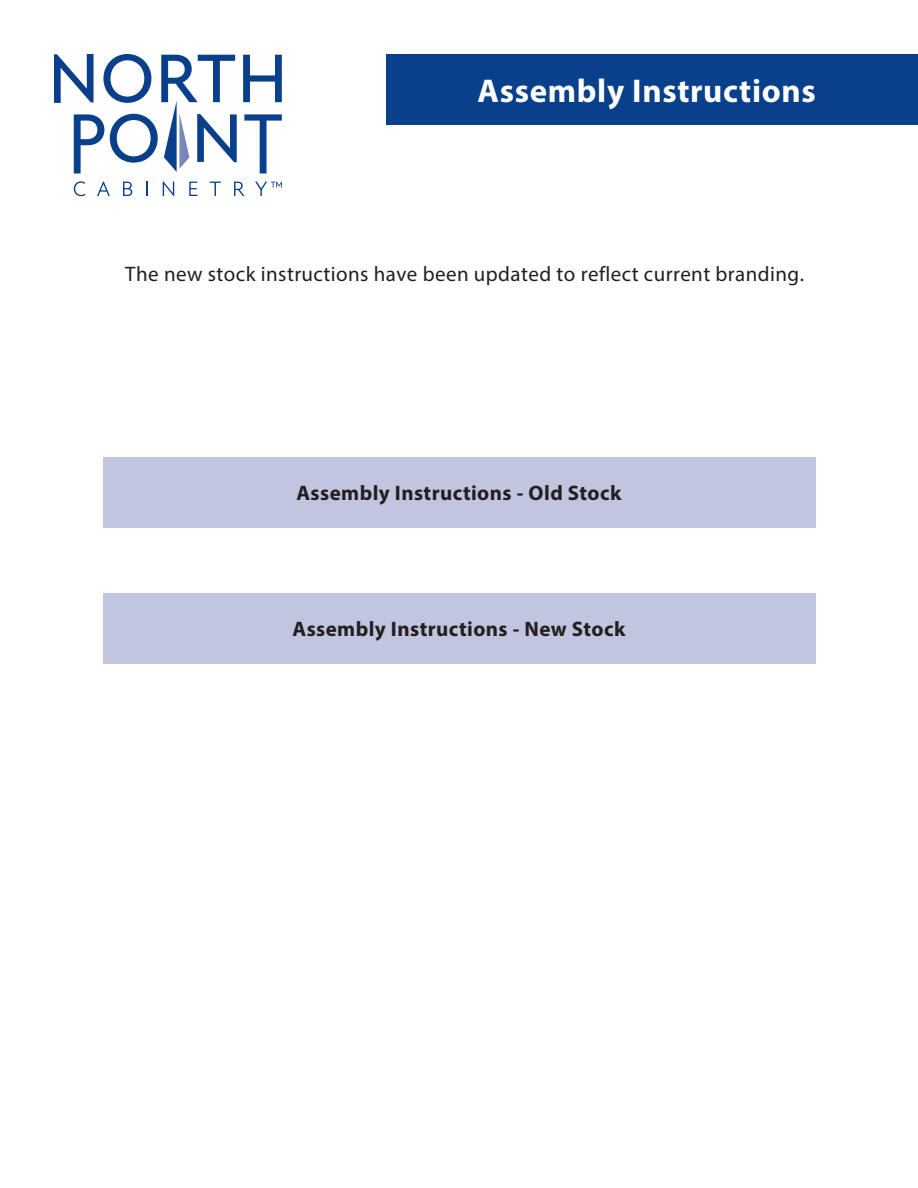
<style>
.page{position:relative;width:918px;height:1188px;background:#fff}
.page>*{position:absolute;margin:0;border:0;box-sizing:border-box;transform-origin:0 0}
.t1{font:700 33px "Myriad Pro";letter-spacing:.02em;color:#fff}
.t2{font:21px "Myriad Pro";letter-spacing:.02em;color:#231f20}
.t3{font:700 21px "Myriad Pro";letter-spacing:.02em;color:#231f20}
</style>
<div class="page">
<div style="left:103px;top:457px;width:712px;height:71px;background:#c1c5df"></div>
<div style="left:103px;top:593px;width:712px;height:71px;background:#c1c5df"></div>
<div style="left:386px;top:54px;width:532px;height:71px;background:#0a3f8b"></div>
<svg style="left:243px;top:55px;width:39px;height:47px"></svg>
<svg style="left:244px;top:114px;width:38px;height:59px"></svg>
<svg style="left:74px;top:181px;width:11px;height:15px"></svg>
<svg style="left:97px;top:181px;width:13px;height:15px"></svg>
<svg style="left:123px;top:182px;width:9px;height:14px"></svg>
<svg style="left:146px;top:182px;width:2px;height:14px"></svg>
<svg style="left:163px;top:181px;width:11px;height:15px"></svg>
<svg style="left:189px;top:182px;width:9px;height:14px"></svg>
<svg style="left:210px;top:182px;width:11px;height:14px"></svg>
<svg style="left:234px;top:182px;width:11px;height:14px"></svg>
<svg style="left:54px;top:54px;width:183px;height:119px"></svg>
<svg style="left:255px;top:182px;width:27px;height:14px"></svg>
<p class="t1" style="left:478px;top:69px;width:340px">Assembly Instructions</p>
<p class="t2" style="left:125px;top:261px;width:680px">The new stock instructions have been updated to reflect current branding.</p>
<p class="t3" style="left:297px;top:480px;width:326px">Assembly Instructions - Old Stock</p>
<p class="t3" style="left:293px;top:616px;width:334px">Assembly Instructions - New Stock</p>
</div>
